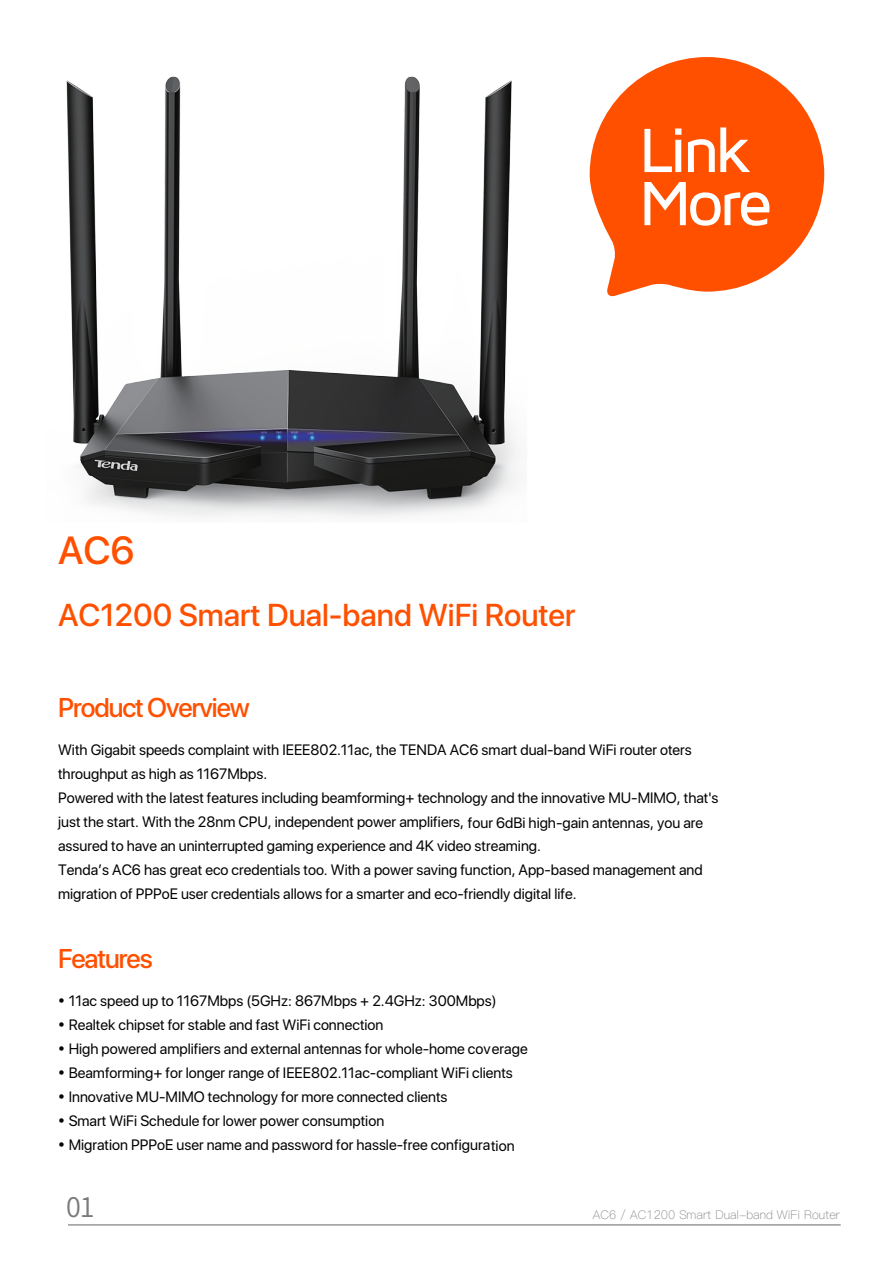
<style>
.page{position:relative;width:893px;height:1263px;background:#fff}
.page>*{position:absolute;margin:0;border:0;box-sizing:border-box;transform-origin:0 0}
.t1{font:500 39px "SF Pro Display";color:#ff5000}
.t2{font:500 31.5px "SF Pro Display";color:#ff5000}
.t3{font:500 27px "SF Pro Display";letter-spacing:-.04em;color:#ff5000}
.t4{font:27px "Source Han Sans CN";color:#7a7a7d}
.t5{font:15px/24px "SF Pro Display";color:#030303}
.t6{font:12px "Ping Fang SC Light";color:#7a7a7d}
</style>
<div class="page">
<svg style="left:590px;top:57px;width:234px;height:240px;fill:#ff5000"></svg>
<svg style="left:644px;top:128px;width:37px;height:44px"></svg>
<svg style="left:688px;top:127px;width:62px;height:45px"></svg>
<svg style="left:644px;top:182px;width:125px;height:44px"></svg>
<hr style="left:68px;top:1224px;width:773px;height:1px;background:#656568">
<img style="left:66px;top:77px;width:451px;height:441px">
<h1 class="t1" style="left:58px;top:522px;width:78px">AC6</h1>
<h2 class="t2" style="left:58px;top:592px;width:519px">AC1200 Smart Dual-band WiFi Router</h2>
<h3 class="t3" style="left:58px;top:688px;width:193px">Product Overview</h3>
<p class="t5" style="left:58px;top:737px;width:662px">With Gigabit speeds complaint with IEEE802.11ac, the TENDA AC6 smart dual-band WiFi router oters throughput as high as 1167Mbps.<br>Powered with the latest features including beamforming+ technology and the innovative MU-MIMO, that's just the start. With the 28nm CPU, independent power amplifiers, four 6dBi high-gain antennas, you are assured to have an uninterrupted gaming experience and 4K video streaming.<br>Tenda’s AC6 has great eco credentials too. With a power saving function, App-based management and migration of PPPoE user credentials allows for a smarter and eco-friendly digital life.</p>
<h3 class="t3" style="left:58px;top:939px;width:96px">Features</h3>
<p class="t5" style="left:58px;top:989px;width:440px">• 11ac speed up to 1167Mbps (5GHz: 867Mbps + 2.4GHz: 300Mbps)</p>
<p class="t5" style="left:58px;top:1013px;width:327px">• Realtek chipset for stable and fast WiFi connection</p>
<p class="t5" style="left:58px;top:1037px;width:471px">• High powered amplifiers and external antennas for whole-home coverage</p>
<p class="t5" style="left:58px;top:1061px;width:456px">• Beamforming+ for longer range of IEEE802.11ac-compliant WiFi clients</p>
<p class="t5" style="left:58px;top:1085px;width:391px">• Innovative MU-MIMO technology for more connected clients</p>
<p class="t5" style="left:58px;top:1109px;width:328px">• Smart WiFi Schedule for lower power consumption</p>
<p class="t5" style="left:58px;top:1133px;width:458px">• Migration PPPoE user name and password for hassle-free configuration</p>
<h3 class="t4" style="left:66px;top:1191px;width:30px">01</h3>
<p class="t6" style="left:593px;top:1208px;width:249px">AC6 / AC1200 Smart Dual-band WiFi Router</p>
</div>
